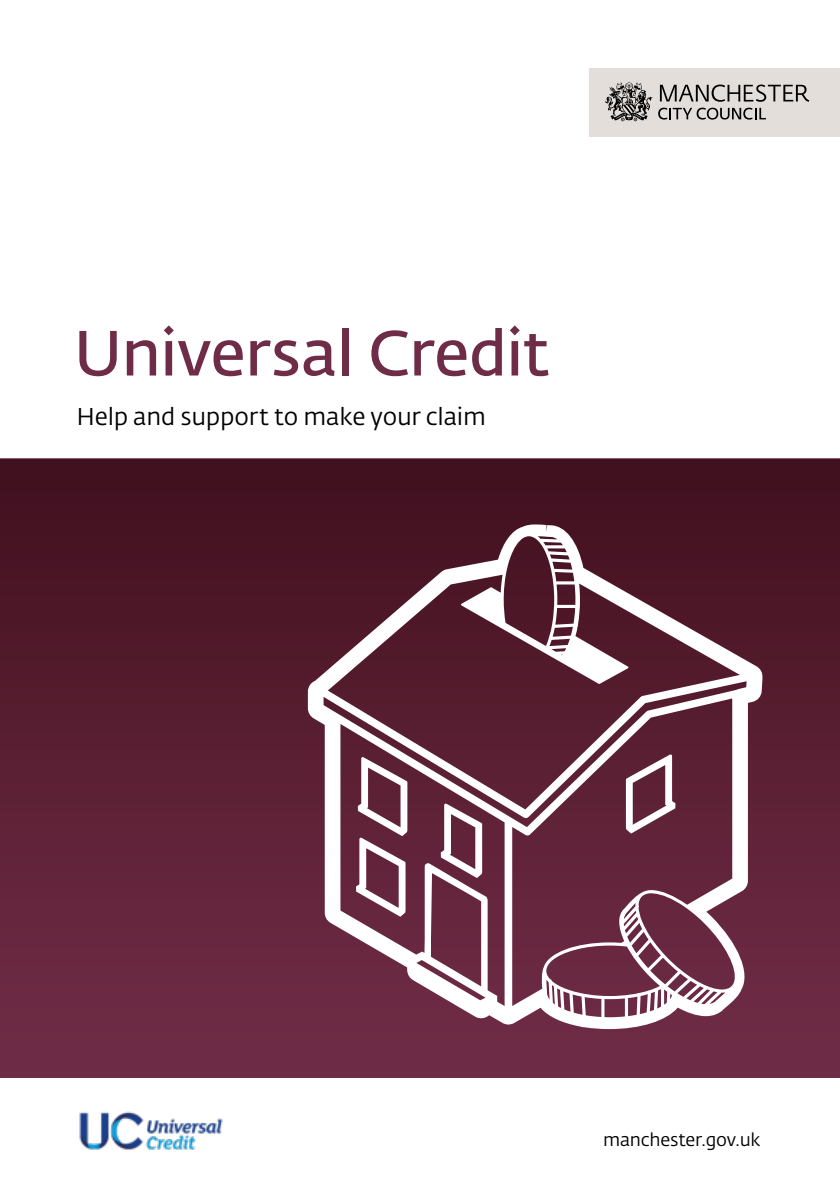
<style>
.page{position:relative;width:840px;height:1191px;background:#fff}
.page>*{position:absolute;margin:0;border:0;box-sizing:border-box;transform-origin:0 0}
.t1{font:600 63px "Fedra Sans Std";letter-spacing:-.01em;color:#6f2c46}
.t2{font:24px "Fedra Sans Std";letter-spacing:-.01em;color:#000}
.t3{font:18px "Fedra Sans Std";letter-spacing:-.015em;color:#000}
</style>
<div class="page">
<div style="left:589px;top:68px;width:250px;height:68px;background:#e3deda"></div>
<svg style="left:605px;top:82px;width:203px;height:40px"></svg>
<img style="left:79px;top:1111px;width:144px;height:39px">
<div style="left:0;top:459px;width:839px;height:618px;background:linear-gradient(to bottom,#42101e,#722d48)"></div>
<svg style="left:308px;top:524px;width:454px;height:505px"></svg>
<svg style="left:356px;top:757px;width:51px;height:159px"></svg>
<svg style="left:440px;top:803px;width:42px;height:75px"></svg>
<svg style="left:625px;top:754px;width:50px;height:79px"></svg>
<h1 class="t1" style="left:73px;top:314px;width:477px">Universal Credit</h1>
<p class="t2" style="left:76px;top:402px;width:411px">Help and support to make your claim</p>
<p class="t3" style="left:602px;top:1128px;width:159px">manchester.gov.uk</p>
</div>
